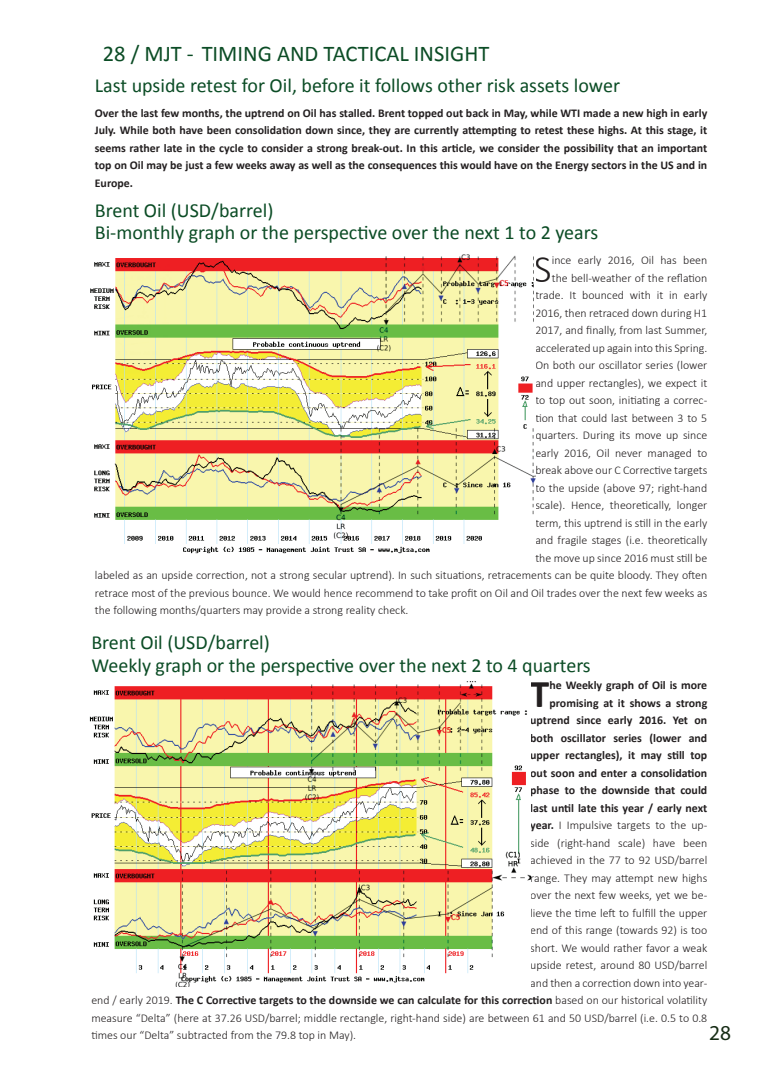
<style>
.page{position:relative;width:780px;height:1088px;background:#fff}
.page>*{position:absolute;margin:0;border:0;box-sizing:border-box;transform-origin:0 0}
.t1{font:300 39.5px "Calibri";color:#231f20}
.t2{font:700 39.5px "Calibri";color:#231f20}
.t3{font:22.5px "Calibri";color:#0b4c25}
.t4{font:21.25px "Myriad Pro";color:#162c15}
.t5{font:20px/22.5px "Calibri";color:#0b4c25}
.t6{font:300 11.88px "Calibri";color:#231f20}
.t7{font:700 11.88px/17.5px "Calibri";color:#231f20;text-align:justify}
.s1{font-weight:700}
.s2{font-weight:300}
</style>
<div class="page">
<img style="left:90px;top:255px;width:445px;height:299px">
<img style="left:89px;top:682px;width:441px;height:304px">
<h2 class="t3" style="left:103px;top:38px;width:388px">28 / MJT - TIMING AND TACTICAL INSIGHT</h2>
<h3 class="t5" style="left:95px;top:73px;width:526px">Last upside retest for Oil, before it follows other risk assets lower</h3>
<p class="t7" style="left:95px;top:104px;width:614px">Over the last few months, the uptrend on Oil has stalled. Brent topped out back in May, while WTI made a new high in early July. While both have been consolidation down since, they are currently attempting to retest these highs. At this stage, it seems rather late in the cycle to consider a strong break-out. In this article, we consider the possibility that an important top on Oil may be just a few weeks away as well as the consequences this would have on the Energy sectors in the US and in Europe.</p>
<h3 class="t5" style="left:95px;top:198px;width:505px">Brent Oil (USD/barrel)<br>Bi-monthly graph or the perspective over the next 1 to 2 years</h3>
<h1 class="t1" style="left:534px;top:244px;width:19px">S</h1>
<p class="t6" style="left:551px;top:253px;width:157px">ince early 2016, Oil has been</p>
<p class="t6" style="left:551px;top:270px;width:157px">the bell-weather of the reflation</p>
<p class="t6" style="left:535px;top:288px;width:173px">trade. It bounced with it in early</p>
<p class="t6" style="left:535px;top:305px;width:173px">2016, then retraced down during H1</p>
<p class="t6" style="left:535px;top:323px;width:173px">2017, and finally, from last Summer,</p>
<p class="t6" style="left:535px;top:340px;width:173px">accelerated up again into this Spring.</p>
<p class="t6" style="left:535px;top:358px;width:173px">On both our oscillator series (lower</p>
<p class="t6" style="left:535px;top:375px;width:173px">and upper rectangles), we expect it</p>
<p class="t6" style="left:535px;top:393px;width:173px">to top out soon, initiating a correc-</p>
<p class="t6" style="left:535px;top:410px;width:173px">tion that could last between 3 to 5</p>
<p class="t6" style="left:535px;top:428px;width:173px">quarters. During its move up since</p>
<p class="t6" style="left:535px;top:445px;width:173px">early 2016, Oil never managed to</p>
<p class="t6" style="left:535px;top:463px;width:173px">break above our C Corrective targets</p>
<p class="t6" style="left:535px;top:480px;width:173px">to the upside (above 97; right-hand</p>
<p class="t6" style="left:535px;top:498px;width:173px">scale). Hence, theoretically, longer</p>
<p class="t6" style="left:535px;top:515px;width:173px">term, this uptrend is still in the early</p>
<p class="t6" style="left:535px;top:533px;width:173px">and fragile stages (i.e. theoretically</p>
<p class="t6" style="left:535px;top:550px;width:173px">the move up since 2016 must still be</p>
<p class="t6" style="left:95px;top:568px;width:614px">labeled as an upside correction, not a strong secular uptrend). In such situations, retracements can be quite bloody. They often</p>
<p class="t6" style="left:95px;top:585px;width:614px">retrace most of the previous bounce. We would hence recommend to take profit on Oil and Oil trades over the next few weeks as</p>
<p class="t6" style="left:95px;top:603px;width:315px">the following months/quarters may provide a strong reality check.</p>
<h3 class="t5" style="left:91px;top:631px;width:501px">Brent Oil (USD/barrel)<br>Weekly graph or the perspective over the next 2 to 4 quarters</h3>
<h1 class="t2" style="left:530px;top:666px;width:21px">T</h1>
<p class="t7" style="left:549px;top:676px;width:159px">he Weekly graph of Oil is more</p>
<p class="t7" style="left:549px;top:694px;width:159px">promising at it shows a strong</p>
<p class="t7" style="left:530px;top:711px;width:178px">uptrend since early 2016. Yet on</p>
<p class="t7" style="left:530px;top:729px;width:178px">both oscillator series (lower and</p>
<p class="t7" style="left:530px;top:746px;width:178px">upper rectangles), it may still top</p>
<p class="t7" style="left:530px;top:764px;width:178px">out soon and enter a consolidation</p>
<p class="t7" style="left:530px;top:781px;width:179px">phase to the downside that could</p>
<p class="t7" style="left:530px;top:799px;width:178px">last until late this year / early next</p>
<p class="t6" style="left:530px;top:818px;width:178px"><span class="s1">year.</span> I Impulsive targets to the up-</p>
<p class="t6" style="left:530px;top:835px;width:178px">side (right-hand scale) have been</p>
<p class="t6" style="left:530px;top:853px;width:178px">achieved in the 77 to 92 USD/barrel</p>
<p class="t6" style="left:530px;top:870px;width:178px">range. They may attempt new highs</p>
<p class="t6" style="left:530px;top:888px;width:178px">over the next few weeks, yet we be-</p>
<p class="t6" style="left:530px;top:905px;width:178px">lieve the time left to fulfill the upper</p>
<p class="t6" style="left:530px;top:923px;width:178px">end of this range (towards 92) is too</p>
<p class="t6" style="left:530px;top:940px;width:178px">short. We would rather favor a weak</p>
<p class="t6" style="left:530px;top:958px;width:178px">upside retest, around 80 USD/barrel</p>
<p class="t6" style="left:530px;top:975px;width:178px">and then a correction down into year-</p>
<p class="t7" style="left:91px;top:991px;width:617px"><span class="s2">end / early 2019.</span> The C Corrective targets to the downside we can calculate for this correction <span class="s2">based on our historical volatility</span></p>
<p class="t6" style="left:91px;top:1010px;width:617px">measure “Delta” (here at 37.26 USD/barrel; middle rectangle, right-hand side) are between 61 and 50 USD/barrel (i.e. 0.5 to 0.8</p>
<p class="t6" style="left:91px;top:1028px;width:266px">times our “Delta” subtracted from the 79.8 top in May).</p>
<h3 class="t4" style="left:709px;top:1020px;width:23px">28</h3>
</div>
